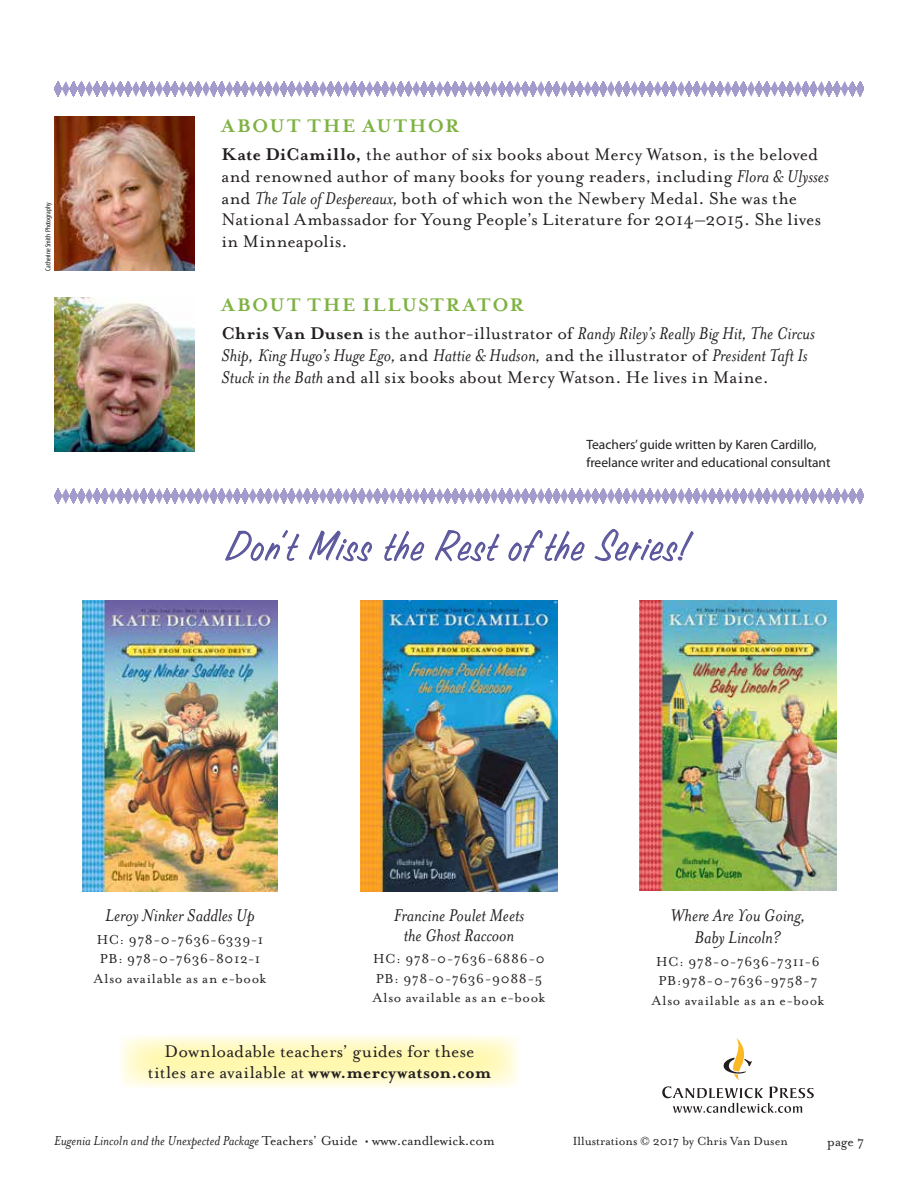
<style>
.page{position:relative;width:918px;height:1188px;background:#fff}
.page>*{position:absolute;margin:0;border:0;box-sizing:border-box;transform-origin:0 0}
.t1{font:43.5px "OPTI Candid Ballpoint";letter-spacing:.035em;color:#5b579c}
.t2{font:700 21px "Mrs Eaves";letter-spacing:.08em;color:#7eb242}
.t3{font:19.5px/21.8px "Mrs Eaves Roman";letter-spacing:.005em;color:#231f20}
.t4{font:italic 19.5px/21.8px "Mrs Eaves";color:#231f20;text-align:center}
.t5{font:15px/19.5px "Mrs Eaves Roman";letter-spacing:.04em;color:#231f20;text-align:center}
.t6{font:italic 15px "Mrs Eaves";color:#231f20}
.t7{font:13.5px/18px "Myriad Pro";color:#231f20}
.t8{font:13.5px "Mrs Eaves Roman";color:#231f20}
.t9{font:condensed 7.5px "Myriad Pro";color:#231f20}
.s1{font-family:"Mrs Eaves";font-weight:700}
.s2{font-family:"Mrs Eaves";font-style:italic}
.s3{font-weight:700;font-style:normal}
.s4{font-family:"Mrs Eaves Roman";font-style:normal}
</style>
<div class="page">
<img style="left:361px;top:600px;width:196px;height:291px">
<img style="left:54px;top:116px;width:140px;height:155px">
<img style="left:54px;top:297px;width:140px;height:154px">
<svg style="left:662px;top:1086px;width:152px;height:27px"></svg>
<svg style="left:723px;top:1038px;width:29px;height:42px"></svg>
<svg style="left:121px;top:1036px;width:397px;height:52px;background:#fff9c8"></svg>
<svg style="left:54px;top:81px;width:810px;height:16px"></svg>
<svg style="left:54px;top:488px;width:810px;height:16px"></svg>
<svg style="left:225px;top:530px;width:75px;height:31px"></svg>
<svg style="left:308px;top:530px;width:64px;height:32px"></svg>
<svg style="left:384px;top:530px;width:41px;height:31px"></svg>
<svg style="left:435px;top:530px;width:65px;height:32px"></svg>
<svg style="left:508px;top:530px;width:77px;height:32px"></svg>
<svg style="left:594px;top:529px;width:100px;height:33px"></svg>
<img style="left:82px;top:600px;width:196px;height:292px">
<img style="left:639px;top:600px;width:198px;height:291px">
<p class="t9" style="left:43px;top:271px;width:69px;rotate:-90deg">Catherine Smith Photography</p>
<p class="t2" style="left:221px;top:113px;width:240px">ABOUT THE AUTHOR</p>
<p class="t3" style="left:221px;top:144px;width:609px"><span class="s1">Kate DiCamillo,</span> the author of six books about Mercy Watson, is the beloved and renowned author of many books for young readers, including <span class="s2">Flora &amp; Ulysses </span>and <span class="s2">The Tale of Despereaux,</span> both of which won the Newbery Medal. She was the National Ambassador for Young People’s Literature for 2014–2015. She lives in Minneapolis.</p>
<p class="t2" style="left:221px;top:293px;width:304px">ABOUT THE ILLUSTRATOR</p>
<p class="t4" style="left:221px;top:323px;width:595px;text-align:left"><span class="s3">Chris Van Dusen</span> <span class="s4">is the author-illustrator of</span> Randy Riley’s Really Big Hit, The Circus<br>Ship, King Hugo’s Huge Ego, <span class="s4">and</span> Hattie &amp; Hudson, <span class="s4">and the illustrator of</span> President Taft Is</p>
<p class="t3" style="left:221px;top:366px;width:549px"><span class="s2">Stuck in the Bath</span> and all six books about Mercy Watson. He lives in Maine.</p>
<p class="t7" style="left:586px;top:435px;width:246px">Teachers’ guide written by Karen Cardillo, freelance writer and educational consultant</p>
<h1 class="t1" style="left:228px;top:523px;width:463px">Don’ t Miss the Rest of the Series!</h1>
<p class="t4" style="left:105px;top:905px;width:151px">Leroy Ninker Saddles Up</p>
<p class="t5" style="left:94px;top:930px;width:174px">HC: 978-0-7636-6339-1<br>PB: 978-0-7636-8012-1<br>Also available as an e-book</p>
<p class="t4" style="left:394px;top:906px;width:132px;line-height:19.5px">Francine Poulet Meets the Ghost Raccoon</p>
<p class="t5" style="left:373px;top:949px;width:174px;text-align:left">HC: 978-0-7636-6886-0<br>PB: 978-0-7636-9088-5<br>Also available as an e-book</p>
<p class="t3" style="left:148px;top:1041px;width:345px;line-height:21px;text-align:center">Downloadable teachers’ guides for these titles are available at <span class="s1">www.mercywatson.com</span></p>
<p class="t4" style="left:670px;top:905px;width:137px">Where Are You Going,<br>Baby Lincoln?</p>
<p class="t5" style="left:652px;top:951px;width:174px">HC: 978-0-7636-7311-6<br>PB:978-0-7636-9758-7<br>Also available as an e-book</p>
<p class="t6" style="left:54px;top:1132px;width:442px">Eugenia Lincoln and the Unexpected Package <span class="s4">Teachers’ Guide • www.candlewick.com</span></p>
<p class="t8" style="left:573px;top:1134px;width:216px">Illustrations © 2017 by Chris Van Dusen</p>
<p class="t5" style="left:827px;top:1132px;width:38px">page 7</p>
</div>
